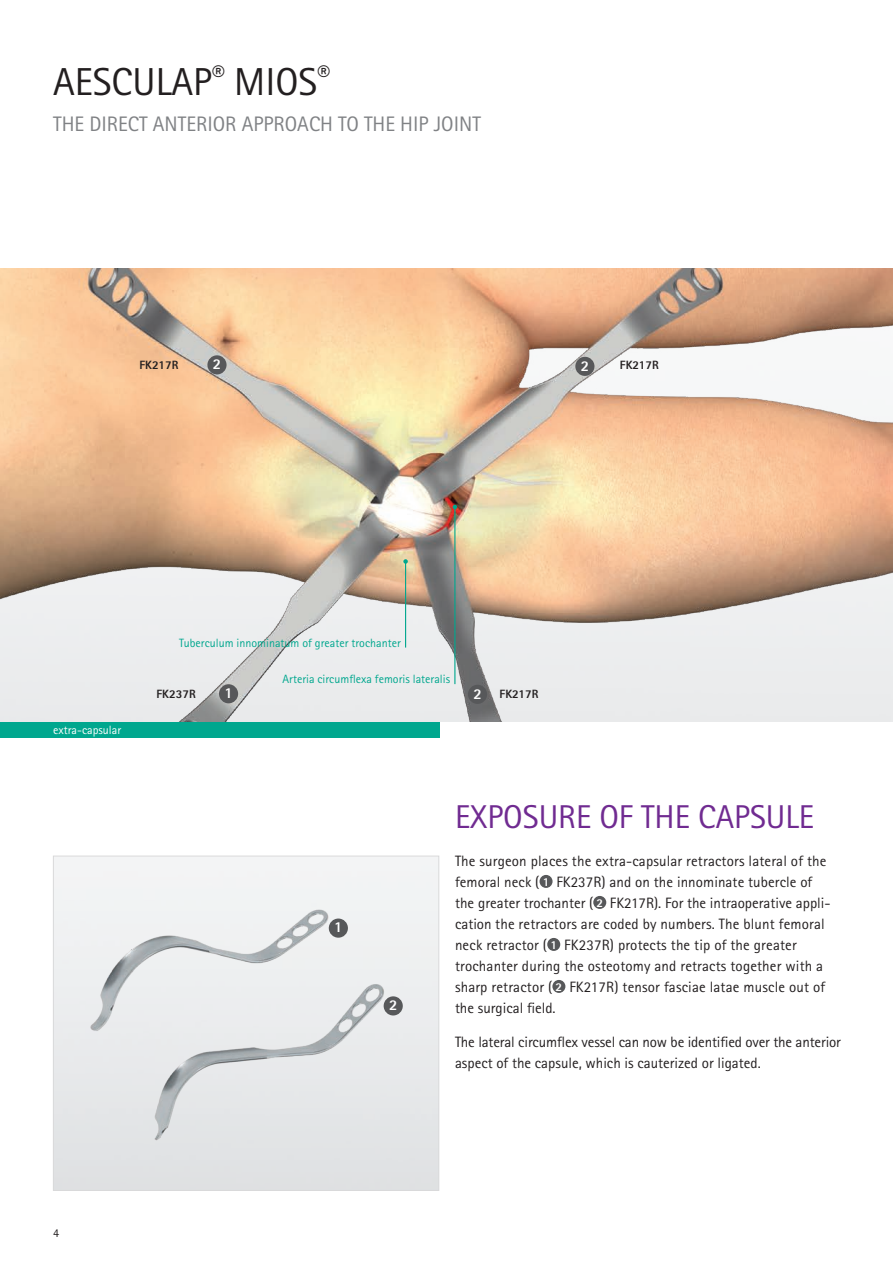
<style>
.page{position:relative;width:893px;height:1263px;background:#fff}
.page>*{position:absolute;margin:0;border:0;box-sizing:border-box;transform-origin:0 0}
.t1{font:39px "Rotis Sans Serif Pro";color:#231f20}
.t2{font:33px "Rotis Sans Serif Pro";color:#702b91}
.t3{font:21px "Rotis Sans Serif Pro";color:#808285}
.t4{font:15px/21px "Rotis Sans Serif Pro";letter-spacing:.01em;color:#231f20}
.t5{font:15px/21px "Rotis Sans Serif Pro";letter-spacing:-.01em;color:#231f20}
.t6{font:800 15px "Rotis Sans Serif Pro";color:#fff}
.t7{font:12px "Rotis Sans Serif Pro";color:#00a78e}
.t8{font:800 12px "Rotis Sans Serif Pro";color:#231f20}
.t9{font:12px "Rotis Sans Serif Pro";color:#fff}
.t10{font:12px "Rotis Sans Serif Pro";color:#231f20}
.s1{font-weight:800;font-size:12px;color:#fff}
</style>
<div class="page">
<div style="left:540px;top:875px;width:13px;height:13px;background:#57585a;border-radius:50%"></div>
<div style="left:593px;top:896px;width:13px;height:13px;background:#57585a;border-radius:50%"></div>
<div style="left:547px;top:938px;width:13px;height:13px;background:#57585a;border-radius:50%"></div>
<div style="left:552px;top:980px;width:13px;height:13px;background:#57585a;border-radius:50%"></div>
<div style="left:0;top:722px;width:439px;height:16px;background:#00a78e"></div>
<img style="left:0;top:269px;width:893px;height:453px">
<hr style="left:405px;top:561px;width:1px;height:86px;background:#00a78e">
<svg style="left:403px;top:559px;width:5px;height:5px"></svg>
<hr style="left:454px;top:507px;width:1px;height:177px;background:#00a78e">
<svg style="left:453px;top:505px;width:4px;height:4px"></svg>
<img style="left:75px;top:896px;width:265px;height:145px">
<img style="left:130px;top:970px;width:265px;height:200px">
<div style="left:384px;top:996px;width:19px;height:19px;background:#57585a;border-radius:50%"></div>
<div style="left:329px;top:918px;width:19px;height:20px;background:#57585a;border-radius:50%"></div>
<div style="left:207px;top:355px;width:20px;height:19px;background:#57585a;border-radius:50%"></div>
<div style="left:575px;top:357px;width:19px;height:19px;background:#57585a;border-radius:50%"></div>
<div style="left:468px;top:685px;width:19px;height:19px;background:#57585a;border-radius:50%"></div>
<div style="left:219px;top:684px;width:19px;height:19px;background:#57585a;border-radius:50%"></div>
<h1 class="t1" style="left:53px;top:59px;width:278px">AESCULAP<sup>®</sup> MIOS<sup>®</sup></h1>
<h3 class="t3" style="left:53px;top:111px;width:429px">THE DIRECT ANTERIOR APPROACH TO THE HIP JOINT</h3>
<p class="t8" style="left:139px;top:357px;width:40px">FK217R</p>
<p class="t6" style="left:213px;top:354px;width:10px">2</p>
<p class="t6" style="left:581px;top:356px;width:10px">2</p>
<p class="t8" style="left:620px;top:357px;width:40px">FK217R</p>
<p class="t9" style="left:53px;top:723px;width:69px">extra-capsular</p>
<p class="t7" style="left:179px;top:636px;width:223px">Tuberculum innominatum of greater trochanter</p>
<p class="t8" style="left:156px;top:687px;width:41px">FK237R</p>
<p class="t7" style="left:283px;top:672px;width:169px">Arteria circumflexa femoris lateralis</p>
<p class="t6" style="left:224px;top:684px;width:10px">1</p>
<p class="t6" style="left:473px;top:684px;width:10px">2</p>
<p class="t8" style="left:500px;top:687px;width:40px">FK217R</p>
<p class="t10" style="left:53px;top:1226px;width:7px">4</p>
<p class="t6" style="left:334px;top:918px;width:10px">1</p>
<p class="t6" style="left:389px;top:995px;width:10px">2</p>
<h2 class="t2" style="left:455px;top:797px;width:361px">EXPOSURE OF THE CAPSULE</h2>
<p class="t4" style="left:455px;top:851px;width:377px">The surgeon places the extra-capsular retractors lateral of the femoral neck ( <span class="s1">1</span> FK237R) and on the innominate tubercle of the greater trochanter ( <span class="s1">2</span> FK217R). For the intraoperative appli&shy;cation the retractors are coded by numbers. The blunt femoral neck retractor ( <span class="s1">1</span> FK237R) protects the tip of the greater trochanter during the osteotomy and retracts together with a sharp retractor ( <span class="s1">2</span> FK217R) tensor fasciae latae muscle out of the surgical field.</p>
<p class="t5" style="left:455px;top:1031px;width:387px">The lateral circumflex vessel can now be identified over the anterior aspect of the capsule, which is cauterized or ligated.</p>
</div>
